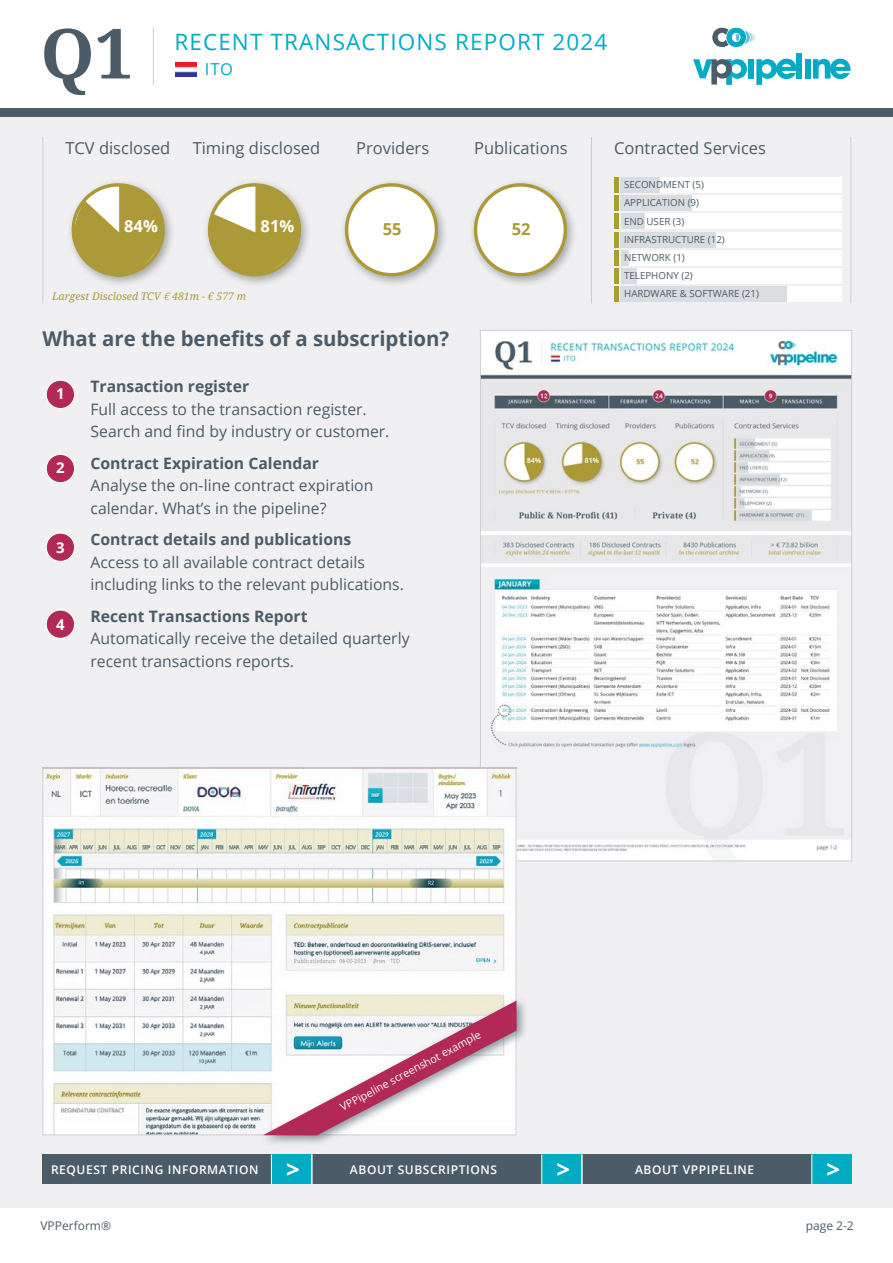
<style>
.page{position:relative;width:893px;height:1263px;background:#fff}
.page>*{position:absolute;margin:0;border:0;box-sizing:border-box;transform-origin:0 0}
.t1{font:700 69px "Droid Serif";color:#4b5c68}
.t2{font:700 24px "Open Sans";color:#fff}
.t3{font:22.5px "Open Sans";letter-spacing:.05em;color:#00abc4}
.t4{font:700 20.4px "Open Sans";color:#4b5c68}
.t5{font:16.5px "Open Sans";color:#4b5c68}
.t6{font:700 16.5px "Open Sans";color:#fff}
.t7{font:700 16.5px "Open Sans";color:#ab9a37}
.t8{font:16.5px "Open Sans";color:#00abc4}
.t9{font:15.75px/22.5px "Open Sans";color:#4b5c68}
.t10{font:700 15.75px "Open Sans";color:#4b5c68}
.t11{font:700 14.85px "Open Sans";color:#fff}
.t12{font:600 12px "Open Sans";letter-spacing:.05em;color:#fff}
.t13{font:12px "Open Sans";color:#4b5c68}
.t14{font:10.8px "Open Sans";color:#fff}
.t15{font:italic 10.5px "Droid Serif";color:#ab9a37}
.t16{font:9.75px/18.1px "Open Sans";color:#4b5c68}
.s1{font-family:"Helvetica";font-weight:300}
.s2{font-weight:700;font-size:24px}
</style>
<div class="page">
<div style="left:0;top:115px;width:893px;height:1093px;background:#f0f0f2"></div>
<div style="left:43px;top:1154px;width:269px;height:30px;background:#4b5c68"></div>
<div style="left:313px;top:1154px;width:269px;height:30px;background:#4b5c68"></div>
<div style="left:583px;top:1154px;width:269px;height:30px;background:#4b5c68"></div>
<div style="left:272px;top:1154px;width:40px;height:30px;background:#00abc4"></div>
<div style="left:542px;top:1154px;width:40px;height:30px;background:#00abc4"></div>
<div style="left:812px;top:1154px;width:40px;height:30px;background:#00abc4"></div>
<hr style="left:311px;top:1154px;width:2px;height:30px;background:#fff">
<hr style="left:271px;top:1154px;width:1px;height:30px;background:#fff">
<hr style="left:541px;top:1154px;width:1px;height:30px;background:#fff">
<hr style="left:811px;top:1154px;width:1px;height:30px;background:#fff">
<hr style="left:581px;top:1154px;width:2px;height:30px;background:#fff">
<div style="left:0;top:108px;width:893px;height:9px;background:#4b5c68"></div>
<hr style="left:153px;top:28px;width:1px;height:57px;background:#c9ced2">
<img style="left:176px;top:62px;width:20px;height:15px">
<svg style="left:712px;top:27px;width:44px;height:21px"></svg>
<div style="left:748px;top:59px;width:6px;height:20px;background:#00abc4"></div>
<svg style="left:756px;top:59px;width:41px;height:26px"></svg>
<div style="left:797px;top:53px;width:5px;height:26px;background:#00abc4"></div>
<div style="left:805px;top:59px;width:5px;height:20px;background:#00abc4"></div>
<svg style="left:813px;top:59px;width:37px;height:20px"></svg>
<svg style="left:693px;top:59px;width:54px;height:26px"></svg>
<hr style="left:614px;top:232px;width:4px;height:15px;background:#ab9a37">
<hr style="left:614px;top:177px;width:4px;height:16px;background:#ab9a37">
<hr style="left:614px;top:195px;width:4px;height:16px;background:#ab9a37">
<hr style="left:614px;top:214px;width:4px;height:15px;background:#ab9a37">
<hr style="left:614px;top:250px;width:4px;height:16px;background:#ab9a37">
<hr style="left:614px;top:268px;width:4px;height:16px;background:#ab9a37">
<hr style="left:614px;top:286px;width:4px;height:16px;background:#ab9a37">
<div style="left:624px;top:232px;width:218px;height:15px;background:#fff"></div>
<div style="left:624px;top:177px;width:218px;height:16px;background:#fff"></div>
<div style="left:624px;top:195px;width:218px;height:16px;background:#fff"></div>
<div style="left:624px;top:214px;width:218px;height:15px;background:#fff"></div>
<div style="left:624px;top:250px;width:218px;height:16px;background:#fff"></div>
<div style="left:624px;top:268px;width:218px;height:16px;background:#fff"></div>
<div style="left:624px;top:286px;width:218px;height:16px;background:#fff"></div>
<div style="left:621px;top:232px;width:95px;height:15px;background:#dadde0"></div>
<div style="left:621px;top:177px;width:39px;height:16px;background:#dadde0"></div>
<div style="left:621px;top:195px;width:71px;height:16px;background:#dadde0"></div>
<div style="left:621px;top:214px;width:23px;height:15px;background:#dadde0"></div>
<div style="left:621px;top:250px;width:7px;height:16px;background:#dadde0"></div>
<div style="left:621px;top:268px;width:15px;height:16px;background:#dadde0"></div>
<div style="left:621px;top:286px;width:166px;height:16px;background:#dadde0"></div>
<hr style="left:591px;top:137px;width:1px;height:166px;background:#c9ced2">
<hr style="left:851px;top:137px;width:1px;height:166px;background:#c9ced2">
<hr style="left:43px;top:137px;width:1px;height:166px;background:#c9ced2">
<div style="left:46px;top:380px;width:29px;height:29px;background:#b22856;border-radius:50%"></div>
<div style="left:46px;top:380px;width:29px;height:29px;border:1px solid #fff;border-radius:50%"></div>
<div style="left:46px;top:454px;width:29px;height:29px;background:#b22856;border-radius:50%"></div>
<div style="left:46px;top:454px;width:29px;height:29px;border:1px solid #fff;border-radius:50%"></div>
<div style="left:46px;top:533px;width:29px;height:28px;background:#b22856;border-radius:50%"></div>
<div style="left:46px;top:532px;width:29px;height:30px;border:1px solid #fff;border-radius:50%"></div>
<div style="left:46px;top:610px;width:29px;height:28px;background:#b22856;border-radius:50%"></div>
<div style="left:46px;top:609px;width:29px;height:30px;border:1px solid #fff;border-radius:50%"></div>
<img style="left:482px;top:332px;width:368px;height:527px">
<img style="left:45px;top:769px;width:469px;height:364px">
<div style="left:259px;top:996px;width:269px;height:151px;background:#4b5c68;opacity:.64"></div>
<svg style="left:263px;top:1000px;width:254px;height:135px"></svg>
<div style="left:340px;top:178px;width:109px;height:110px;background:#000;opacity:.32"></div>
<div style="left:347px;top:185px;width:89px;height:90px;background:#fff;border-radius:50%"></div>
<div style="left:345px;top:183px;width:93px;height:93px;border:3px solid #ab9a37;border-radius:50%"></div>
<div style="left:469px;top:178px;width:109px;height:110px;background:#000;opacity:.32"></div>
<div style="left:475px;top:185px;width:90px;height:90px;background:#fff;border-radius:50%"></div>
<div style="left:474px;top:183px;width:93px;height:93px;border:3px solid #ab9a37;border-radius:50%"></div>
<div style="left:203px;top:178px;width:109px;height:110px;background:#000;opacity:.32"></div>
<svg style="left:209px;top:185px;width:93px;height:95px"></svg>
<div style="left:67px;top:178px;width:109px;height:110px;background:#000;opacity:.32"></div>
<svg style="left:67px;top:185px;width:97px;height:99px"></svg>
<h1 class="t1" style="left:40px;top:5px;width:94px">Q1</h1>
<h3 class="t3" style="left:174px;top:27px;width:435px">RECENT TRANSACTIONS REPORT 2024</h3>
<p class="t8" style="left:205px;top:58px;width:30px">ITO</p>
<p class="t5" style="left:65px;top:136px;width:107px">TCV disclosed</p>
<p class="t5" style="left:193px;top:136px;width:129px">Timing disclosed</p>
<p class="t5" style="left:356px;top:136px;width:75px">Providers</p>
<p class="t5" style="left:474px;top:136px;width:95px">Publications</p>
<p class="t5" style="left:614px;top:136px;width:154px">Contracted Services</p>
<p class="t16" style="left:624px;top:175px;width:136px">SECONDMENT (5)<br>APPLICATION (9)<br>END USER (3)<br>INFRASTRUCTURE (12)<br>NETWORK (1)<br>TELEPHONY (2)<br>HARDWARE &amp; SOFTWARE (21)</p>
<p class="t4" style="left:43px;top:324px;width:408px">What are the benefits of a subscription?</p>
<p class="t10" style="left:91px;top:375px;width:160px">Transaction register</p>
<p class="t9" style="left:91px;top:397px;width:300px">Full access to the transaction register.<br>Search and find by industry or customer.</p>
<p class="t10" style="left:91px;top:452px;width:230px">Contract Expiration Calendar</p>
<p class="t9" style="left:91px;top:474px;width:284px">Analyse the on-line contract expiration calendar. What’s in the pipeline?</p>
<p class="t10" style="left:91px;top:528px;width:262px">Contract details and publications</p>
<p class="t9" style="left:91px;top:550px;width:315px">Access to all available contract details including links to the relevant publications.</p>
<p class="t10" style="left:91px;top:605px;width:219px">Recent Transactions Report</p>
<p class="t9" style="left:91px;top:627px;width:321px">Automatically receive the detailed quarterly recent transactions reports.</p>
<p class="t6" style="left:124px;top:214px;width:35px">84%</p>
<p class="t6" style="left:261px;top:215px;width:35px">81%</p>
<p class="t7" style="left:383px;top:218px;width:20px">55</p>
<p class="t7" style="left:512px;top:218px;width:20px">52</p>
<p class="t15" style="left:52px;top:289px;width:196px">Largest Disclosed TCV <span class="s1">€</span> 481m - € 577 m</p>
<p class="t11" style="left:56px;top:383px;width:10px">1</p>
<p class="t11" style="left:56px;top:457px;width:10px">2</p>
<p class="t11" style="left:56px;top:537px;width:10px">3</p>
<p class="t11" style="left:56px;top:614px;width:10px">4</p>
<p class="t14" style="left:338px;top:1101px;width:159px;rotate:-28deg">VPPipeline screenshot example</p>
<p class="t12" style="left:51px;top:1161px;width:250px">REQUEST PRICING INFORMATION <span class="s2">&gt;</span></p>
<p class="t12" style="left:350px;top:1161px;width:149px">ABOUT SUBSCRIPTIONS</p>
<h2 class="t2" style="left:556px;top:1152px;width:15px">&gt;</h2>
<p class="t12" style="left:635px;top:1161px;width:121px">ABOUT VPPIPELINE</p>
<h2 class="t2" style="left:826px;top:1152px;width:15px">&gt;</h2>
<p class="t13" style="left:40px;top:1217px;width:72px">VPPerform®</p>
<p class="t13" style="left:806px;top:1217px;width:50px">page 2-2</p>
</div>
